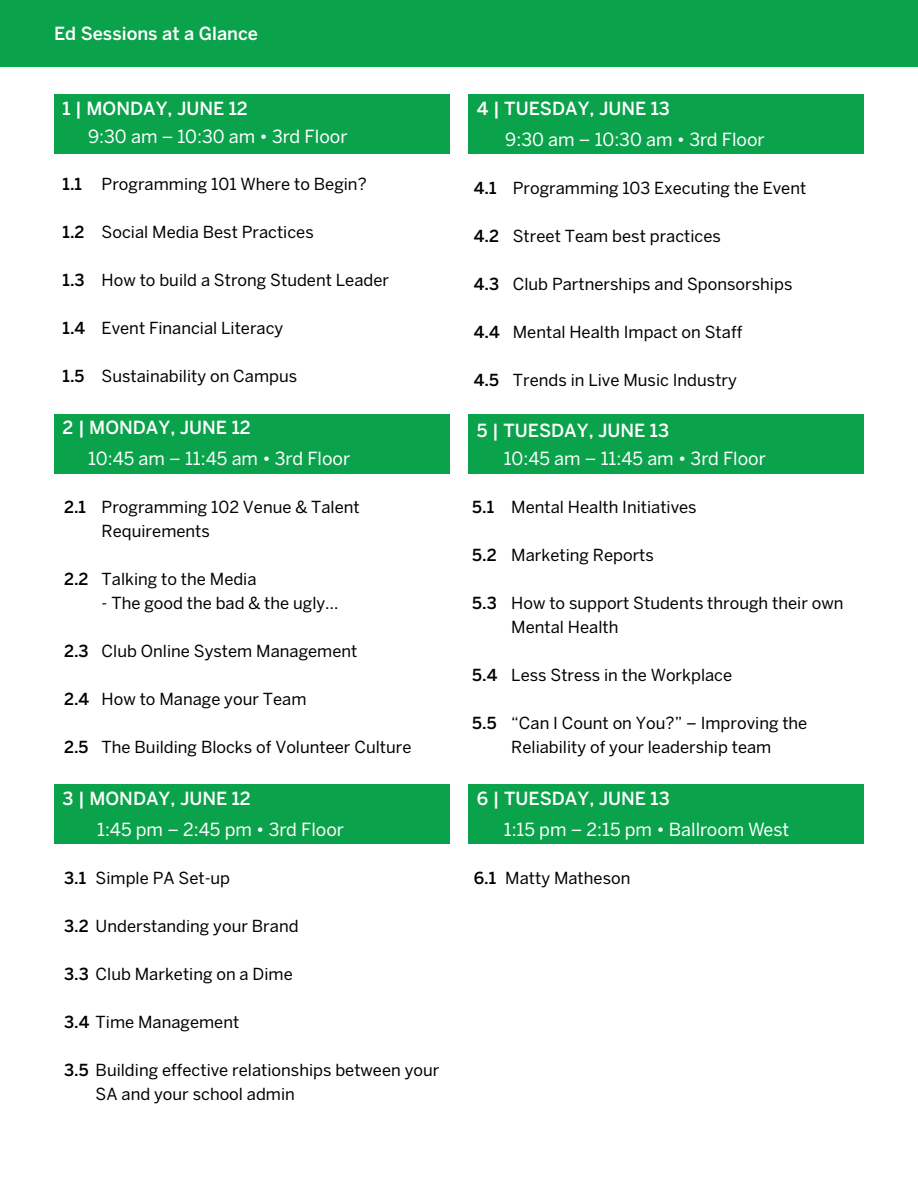
<style>
.page{position:relative;width:918px;height:1188px;background:#fff}
.page>*{position:absolute;margin:0;border:0;box-sizing:border-box;transform-origin:0 0}
.t1{font:18px "Benton Sans";color:#fff}
.t2{font:500 18px "Benton Sans";color:#fff}
.t3{font:16.5px/24px "Benton Sans";color:#000}
.s1{font-weight:500}
</style>
<div class="page">
<div style="left:0;top:0;width:918px;height:68px;background:#0aa24a"></div>
<div style="left:469px;top:94px;width:395px;height:60px;background:#0aa24a"></div>
<div style="left:469px;top:414px;width:395px;height:60px;background:#0aa24a"></div>
<div style="left:469px;top:784px;width:395px;height:60px;background:#0aa24a"></div>
<div style="left:54px;top:784px;width:395px;height:60px;background:#0aa24a"></div>
<div style="left:54px;top:94px;width:395px;height:60px;background:#0aa24a"></div>
<div style="left:54px;top:414px;width:395px;height:60px;background:#0aa24a"></div>
<p class="t2" style="left:54px;top:22px;width:206px">Ed Sessions at a Glance</p>
<p class="t2" style="left:63px;top:98px;width:187px">1 | MONDAY, JUNE 12</p>
<p class="t1" style="left:88px;top:126px;width:261px">9:30 am – 10:30 am • 3rd Floor</p>
<p class="t3" style="left:63px;top:171px;width:306px"><span class="s1">1.1</span> Programming 101 Where to Begin?</p>
<p class="t3" style="left:63px;top:219px;width:253px"><span class="s1">1.2</span> Social Media Best Practices</p>
<p class="t3" style="left:63px;top:267px;width:328px"><span class="s1">1.3</span> How to build a Strong Student Leader</p>
<p class="t3" style="left:63px;top:315px;width:222px"><span class="s1">1.4</span> Event Financial Literacy</p>
<p class="t3" style="left:63px;top:363px;width:236px"><span class="s1">1.5</span> Sustainability on Campus</p>
<p class="t2" style="left:63px;top:417px;width:189px">2 | MONDAY, JUNE 12</p>
<p class="t1" style="left:88px;top:448px;width:264px">10:45 am – 11:45 am • 3rd Floor</p>
<p class="t3" style="left:102px;top:495px;width:260px;text-indent:-38px"><span class="s1">2.1</span> Programming 102 Venue &amp; Talent<br>Requirements</p>
<p class="t3" style="left:64px;top:567px;width:194px"><span class="s1">2.2</span> Talking to the Media</p>
<p class="t3" style="left:102px;top:591px;width:239px">- The good the bad &amp; the ugly…</p>
<p class="t3" style="left:64px;top:639px;width:295px"><span class="s1">2.3</span> Club Online System Management</p>
<p class="t3" style="left:64px;top:687px;width:244px"><span class="s1">2.4</span> How to Manage your Team</p>
<p class="t3" style="left:64px;top:735px;width:349px"><span class="s1">2.5</span> The Building Blocks of Volunteer Culture</p>
<p class="t2" style="left:63px;top:788px;width:190px">3 | MONDAY, JUNE 12</p>
<p class="t1" style="left:97px;top:819px;width:248px">1:45 pm – 2:45 pm • 3rd Floor</p>
<p class="t3" style="left:64px;top:866px;width:168px"><span class="s1">3.1</span> Simple PA Set-up</p>
<p class="t3" style="left:64px;top:914px;width:236px"><span class="s1">3.2</span> Understanding your Brand</p>
<p class="t3" style="left:64px;top:962px;width:230px"><span class="s1">3.3</span> Club Marketing on a Dime</p>
<p class="t3" style="left:64px;top:1010px;width:177px"><span class="s1">3.4</span> Time Management</p>
<p class="t3" style="left:96px;top:1058px;width:345px;text-indent:-31px"><span class="s1">3.5</span> Building effective relationships between your<br>SA and your school admin</p>
<p class="t2" style="left:477px;top:98px;width:195px">4 | TUESDAY, JUNE 13</p>
<p class="t1" style="left:505px;top:128px;width:261px">9:30 am – 10:30 am • 3rd Floor</p>
<p class="t3" style="left:474px;top:175px;width:334px"><span class="s1">4.1</span> Programming 103 Executing the Event</p>
<p class="t3" style="left:474px;top:223px;width:249px"><span class="s1">4.2</span> Street Team best practices</p>
<p class="t3" style="left:474px;top:271px;width:320px"><span class="s1">4.3</span> Club Partnerships and Sponsorships</p>
<p class="t3" style="left:474px;top:319px;width:270px"><span class="s1">4.4</span> Mental Health Impact on Staff</p>
<p class="t3" style="left:474px;top:367px;width:265px"><span class="s1">4.5</span> Trends in Live Music Industry</p>
<p class="t2" style="left:477px;top:419px;width:194px">5 | TUESDAY, JUNE 13</p>
<p class="t1" style="left:504px;top:448px;width:264px">10:45 am – 11:45 am • 3rd Floor</p>
<p class="t3" style="left:472px;top:495px;width:226px"><span class="s1">5.1</span> Mental Health Initiatives</p>
<p class="t3" style="left:472px;top:543px;width:183px"><span class="s1">5.2</span> Marketing Reports</p>
<p class="t3" style="left:511px;top:591px;width:334px;text-indent:-39px"><span class="s1">5.3</span> How to support Students through their own<br>Mental Health</p>
<p class="t3" style="left:472px;top:663px;width:261px"><span class="s1">5.4</span> Less Stress in the Workplace</p>
<p class="t3" style="left:472px;top:711px;width:337px;text-align:center"><span class="s1">5.5</span> “Can I Count on You?” – Improving the<br>Reliability of your leadership team</p>
<p class="t2" style="left:477px;top:788px;width:194px">6 | TUESDAY, JUNE 13</p>
<p class="t1" style="left:504px;top:819px;width:287px">1:15 pm – 2:15 pm • Ballroom West</p>
<p class="t3" style="left:474px;top:866px;width:158px"><span class="s1">6.1</span> Matty Matheson</p>
</div>
